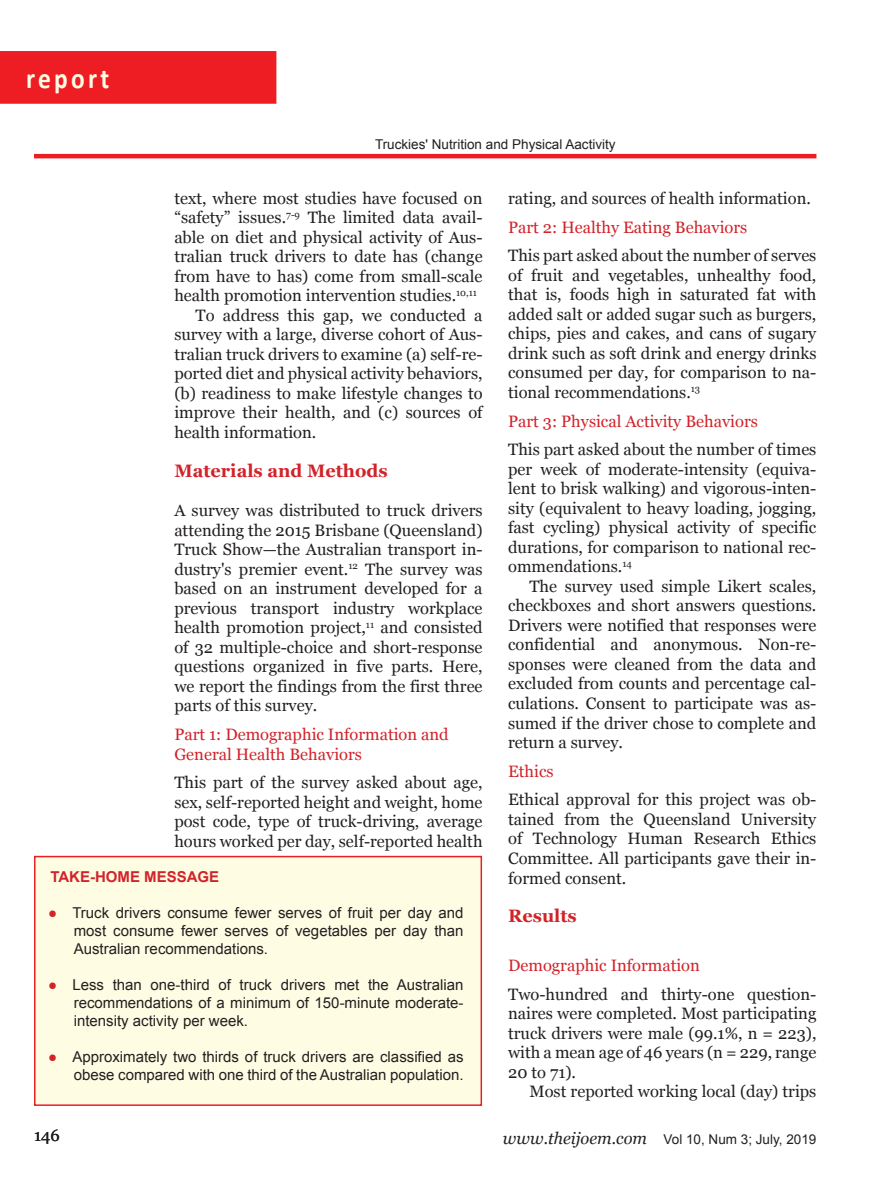
<style>
.page{position:relative;width:893px;height:1191px;background:#fff}
.page>*{position:absolute;margin:0;border:0;box-sizing:border-box;transform-origin:0 0}
.t1{font:700 28.8px "Calibri";letter-spacing:.13em;color:#fffce4;scale:.88 1}
.heading{font:700 18px "Georgia";color:#d1232a}
.First_body{font:16.5px/19.5px "Georgia";color:#231f20;text-align:justify}
.body{font:16.5px/19.5px "Georgia";color:#231f20;text-align:justify}
.sub_heading{font:16.5px/19.5px "Georgia";color:#d1232a}
.Editorial{font:16.5px "Georgia";color:#231f20}
.t2{font:15px/18px "Arial";color:#231f20;text-align:justify}
.Box_Title{font:700 15px "Arial";color:#d1232a}
.Running_Title{font:13.5px "Arial";color:#231f20}
.Editorial-2{font:13.5px "Arial";color:#231f20}
.s1{font-family:"Georgia";color:#d1232a}
.s2{font-family:"Georgia";font-style:italic;font-size:16.5px}
</style>
<div class="page">
<hr style="left:34px;top:154px;width:782px;height:4px;background:#ee1d23">
<div style="left:0;top:51px;width:276px;height:53px;background:#ee1d23"></div>
<div style="left:35px;top:856px;width:446px;height:249px;background:#fffce4"></div>
<div style="left:34px;top:855px;width:448px;height:251px;border:2px solid #ee1d23"></div>
<h1 class="t1" style="left:26px;top:60px;width:96px">report</h1>
<p class="Running_Title" style="left:375px;top:136px;width:242px">Truckies' Nutrition and Physical Aactivity</p>
<p class="body" style="left:174px;top:188px;width:310px">text, where most studies have focused on “safety” issues.<sup>7-9</sup> The limited data avail&shy;able on diet and physical activity of Aus&shy;tralian truck drivers to date has (change from have to has) come from small-scale health promotion intervention studies.<sup>10,11</sup></p>
<p class="body" style="left:174px;top:305px;width:310px;text-indent:21px">To address this gap, we conducted a survey with a large, diverse cohort of Aus&shy;tralian truck drivers to examine (a) self-re&shy;ported diet and physical activity behaviors, (b) readiness to make lifestyle changes to improve their health, and (c) sources of health information.</p>
<p class="heading" style="left:174px;top:460px;width:215px">Materials and Methods</p>
<p class="First_body" style="left:174px;top:500px;width:310px">A survey was distributed to truck drivers attending the 2015 Brisbane (Queensland)<br>Truck Show—the Australian transport in&shy;dustry's premier event.<sup>12</sup> The survey was based on an instrument developed for a previous transport industry workplace health promotion project,<sup>11</sup> and consisted of 32 multiple-choice and short-response questions organized in five parts. Here, we report the findings from the first three parts of this survey.</p>
<p class="sub_heading" style="left:174px;top:724px;width:276px">Part 1: Demographic Information and<br>General Health Behaviors</p>
<p class="First_body" style="left:174px;top:772px;width:310px">This part of the survey asked about age, sex, self-reported height and weight, home post code, type of truck-driving, average hours worked per day, self-reported health</p>
<p class="Box_Title" style="left:50px;top:867px;width:170px">TAKE-HOME MESSAGE</p>
<p class="t2" style="left:74px;top:904px;width:391px;text-indent:-26px"><span class="s1">●</span> Truck drivers consume fewer serves of fruit per day and most consume fewer serves of vegetables per day than Australian recommendations.</p>
<p class="t2" style="left:74px;top:976px;width:391px;text-indent:-26px"><span class="s1">●</span> Less than one-third of truck drivers met the Australian recommendations of a minimum of 150-minute moderate&shy;intensity activity per week.</p>
<p class="t2" style="left:48px;top:1048px;width:417px;text-align:right"><span class="s1">●</span> Approximately two thirds of truck drivers are classified as obese compared with one third of the Australian population.</p>
<p class="First_body" style="left:508px;top:188px;width:304px">rating, and sources of health information.</p>
<p class="sub_heading" style="left:508px;top:217px;width:241px">Part 2: Healthy Eating Behaviors</p>
<p class="First_body" style="left:508px;top:246px;width:310px">This part asked about the number of serves of fruit and vegetables, unhealthy food, that is, foods high in saturated fat with added salt or added sugar such as burgers, chips, pies and cakes, and cans of sugary drink such as soft drink and energy drinks consumed per day, for comparison to na&shy;tional recommendations.<sup>13</sup></p>
<p class="sub_heading" style="left:508px;top:411px;width:251px">Part 3: Physical Activity Behaviors</p>
<p class="First_body" style="left:508px;top:440px;width:310px">This part asked about the number of times per week of moderate-intensity (equiva&shy;lent to brisk walking) and vigorous-inten&shy;sity (equivalent to heavy loading, jogging, fast cycling) physical activity of specific durations, for comparison to national rec&shy;ommendations.<sup>14</sup></p>
<p class="body" style="left:508px;top:576px;width:310px;text-indent:21px">The survey used simple Likert scales, checkboxes and short answers questions.<br>Drivers were notified that responses were confidential and anonymous. Non-re&shy;sponses were cleaned from the data and excluded from counts and percentage cal&shy;culations. Consent to participate was as&shy;sumed if the driver chose to complete and return a survey.</p>
<p class="sub_heading" style="left:508px;top:761px;width:47px">Ethics</p>
<p class="First_body" style="left:508px;top:790px;width:310px">Ethical approval for this project was ob&shy;tained from the Queensland University of Technology Human Research Ethics Committee. All participants gave their in&shy;formed consent.</p>
<p class="heading" style="left:508px;top:906px;width:70px">Results</p>
<p class="sub_heading" style="left:508px;top:955px;width:193px">Demographic Information</p>
<p class="First_body" style="left:508px;top:984px;width:310px">Two-hundred and thirty-one question&shy;naires were completed. Most participating truck drivers were male (99.1%, n = 223), with a mean age of 46 years (n = 229, range 20 to 71).</p>
<p class="body" style="left:529px;top:1081px;width:288px">Most reported working local (day) trips</p>
<p class="Editorial" style="left:34px;top:1126px;width:27px">146</p>
<p class="Editorial-2" style="left:503px;top:1130px;width:315px"><span class="s2">www.theijoem.com</span> Vol 10, Num 3; July, 2019</p>
</div>
